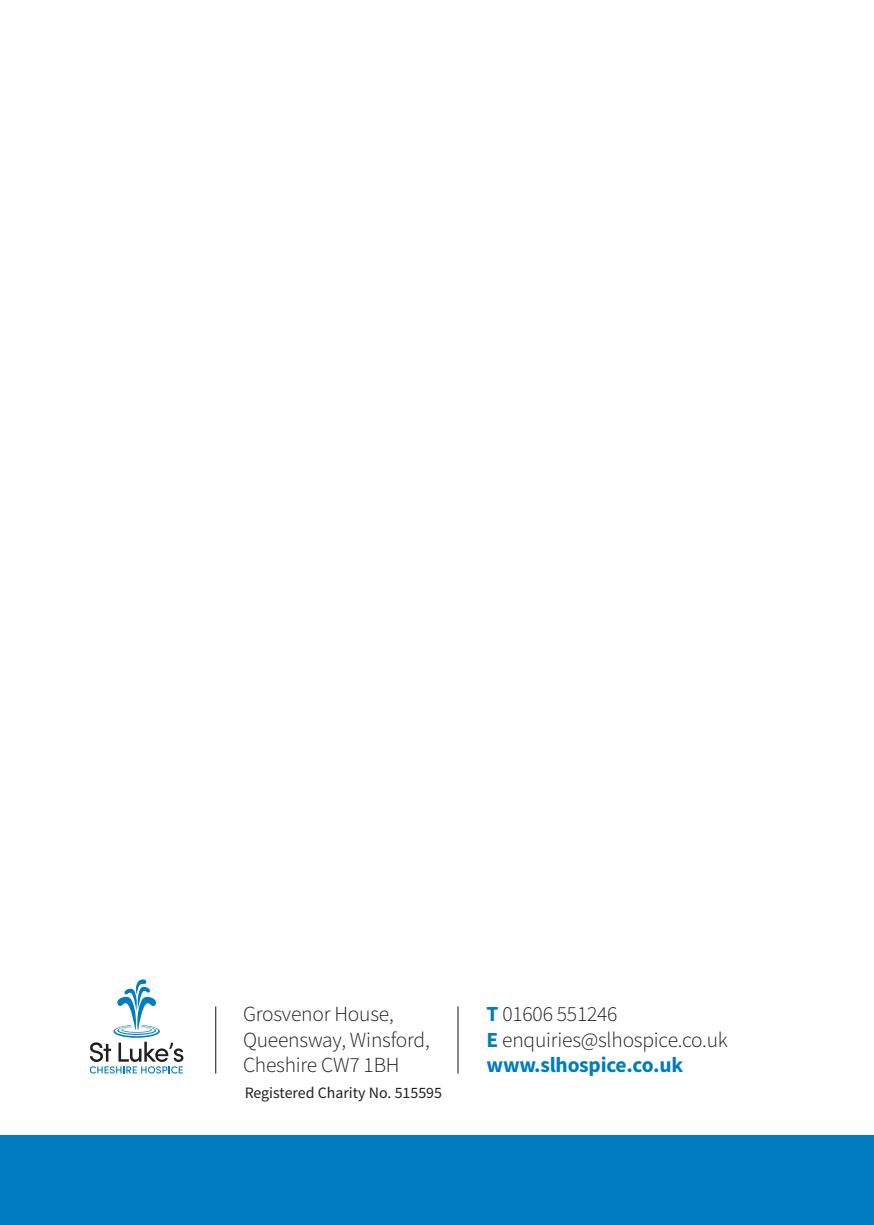
<style>
.page{position:relative;width:874px;height:1225px;background:#fff}
.page>*{position:absolute;margin:0;border:0;box-sizing:border-box;transform-origin:0 0}
.body{font:300 21.4px/25.8px "Source Sans Pro";letter-spacing:-.01em;color:#231f20}
.body-2{font:700 21.4px "Source Sans Pro";letter-spacing:-.01em;color:#007cc2}
.t1{font:15.8px "Source Sans Pro";color:#231f20}
.s1{font-weight:700;color:#007cc2}
</style>
<div class="page">
<div style="left:0;top:1136px;width:873px;height:89px;background:#007cc2"></div>
<svg style="left:90px;top:979px;width:93px;height:94px"></svg>
<hr style="left:215px;top:1006px;width:1px;height:67px;background:#231f20">
<hr style="left:457px;top:1006px;width:1px;height:67px;background:#231f20">
<p class="body" style="left:243px;top:1000px;width:188px">Grosvenor House,<br>Queensway, Winsford,<br>Cheshire CW7 1BH</p>
<p class="body" style="left:486px;top:1000px;width:243px"><span class="s1">T</span> 01606 551246<br><span class="s1">E</span> enquiries@slhospice.co.uk</p>
<p class="body-2" style="left:486px;top:1050px;width:198px">www.slhospice.co.uk</p>
<p class="t1" style="left:244px;top:1083px;width:199px">Registered Charity No. 515595</p>
</div>
